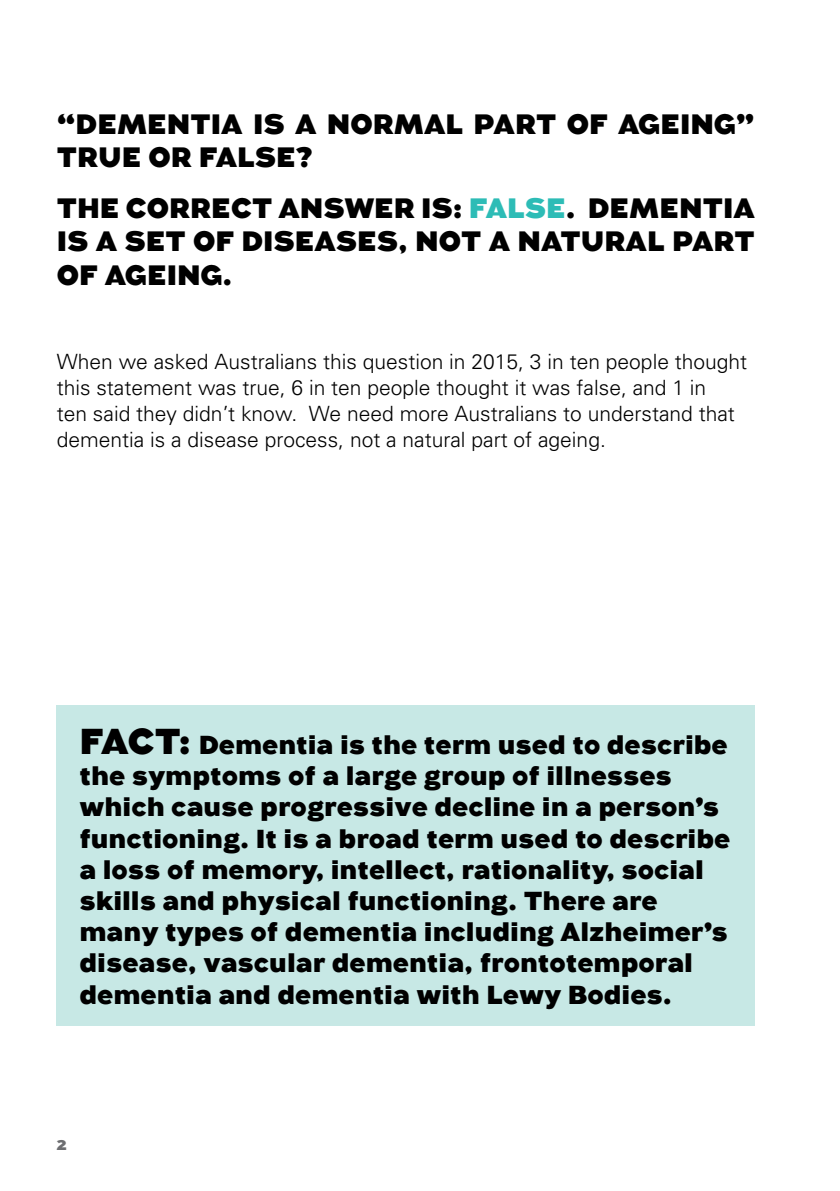
<style>
.page{position:relative;width:840px;height:1191px;background:#fff}
.page>*{position:absolute;margin:0;border:0;box-sizing:border-box;transform-origin:0 0}
.t1{font:900 28px/33.6px "Augustus";color:#000}
.t2{font:900 26px/31.2px "Augustus";color:#000}
.t3{font:300 21px/26px "Univers";color:#000}
.t4{font:900 14px "Augustus";color:#6d6e71}
.s1{color:#2dbcb6}
.s2{font-size:36px}
</style>
<div class="page">
<hr style="left:839px;top:0;width:1px;height:1191px;background:#2dbcb6">
<div style="left:57px;top:705px;width:697px;height:321px;background:#c7e8e5"></div>
<p class="t1" style="left:57px;top:107px;width:699px">“DEMENTIA IS A NORMAL PART OF AGEING”<br>TRUE OR FALSE?</p>
<p class="t1" style="left:57px;top:192px;width:699px;text-align:justify">THE CORRECT ANSWER IS: <span class="s1">FALSE</span>. DEMENTIA IS A SET OF DISEASES, NOT A NATURAL PART OF AGEING.</p>
<p class="t3" style="left:57px;top:347px;width:691px">When we asked Australians this question in 2015, 3 in ten people thought this statement was true, 6 in ten people thought it was false, and 1 in<br>ten said they didn’t know. We need more Australians to understand that dementia is a disease process, not a natural part of ageing.</p>
<p class="t2" style="left:79px;top:729px;width:652px"><span class="s2">FACT:</span> Dementia is the term used to describe the symptoms of a large group of illnesses which cause progressive decline in a person’s functioning. It is a broad term used to describe a loss of memory, intellect, rationality, social skills and physical functioning. There are many types of dementia including Alzheimer’s disease, vascular dementia, frontotemporal dementia and dementia with Lewy Bodies.</p>
<p class="t4" style="left:57px;top:1136px;width:11px">2</p>
</div>
